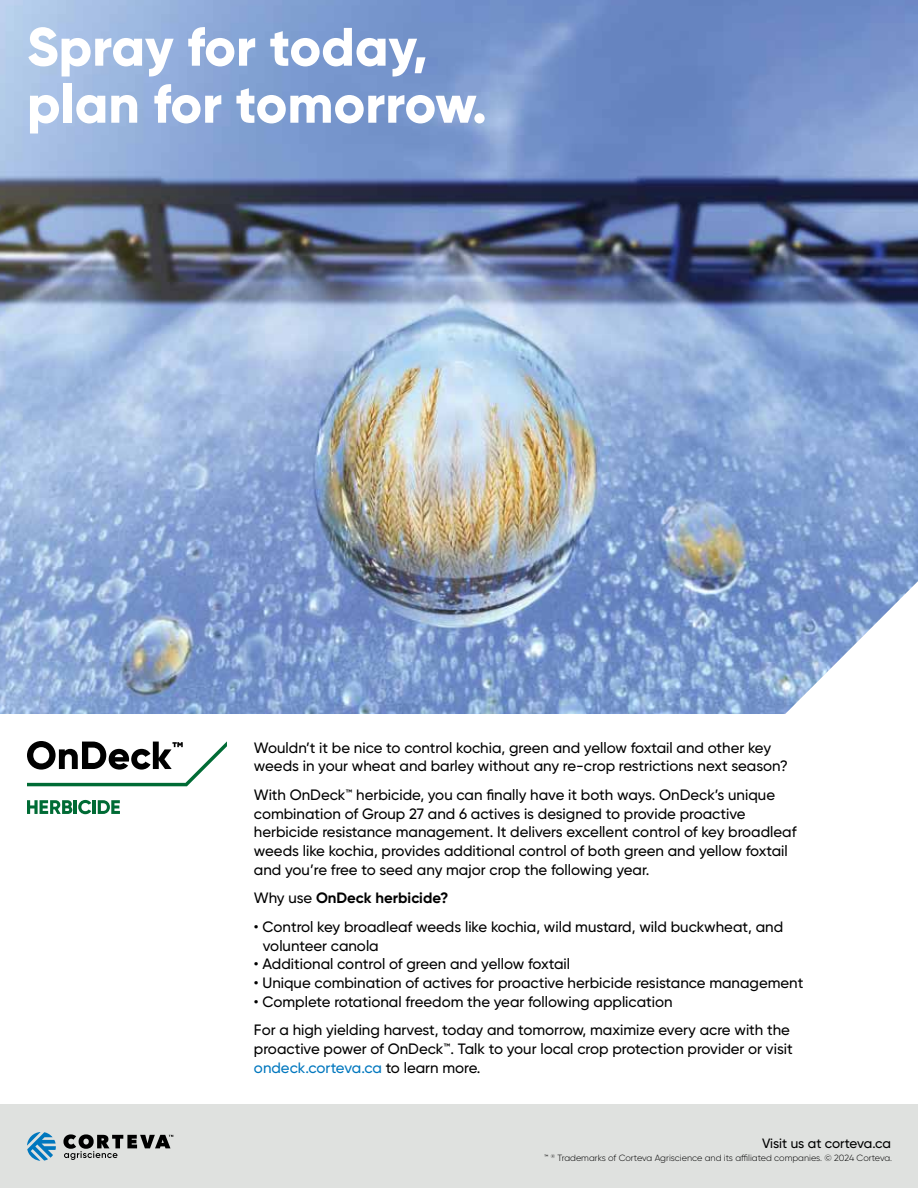
<style>
.page{position:relative;width:918px;height:1188px;background:#fff}
.page>*{position:absolute;margin:0;border:0;box-sizing:border-box;transform-origin:0 0}
.t1{font:800 54px/57px "Gilroy";color:#fff}
.t2{font:500 15px/18.8px "Gilroy";color:#000}
.t3{font:700 15px "Gilroy";color:#000}
.t4{font:500 13.5px "Gilroy";letter-spacing:-.005em;color:#000}
.t5{font:300 9px "Gilroy";color:#000}
.s1{font-weight:500}
.s2{color:#0077be}
</style>
<div class="page">
<img style="left:0;top:0;width:918px;height:714px">
<div style="left:0;top:1105px;width:918px;height:83px;background:#dfe1df"></div>
<svg style="left:27px;top:1132px;width:29px;height:29px"></svg>
<svg style="left:63px;top:1134px;width:110px;height:26px"></svg>
<svg style="left:27px;top:800px;width:45px;height:14px"></svg>
<hr style="left:74px;top:800px;width:3px;height:14px;background:#006b35">
<svg style="left:78px;top:800px;width:13px;height:14px"></svg>
<hr style="left:93px;top:800px;width:3px;height:14px;background:#006b35">
<svg style="left:98px;top:800px;width:22px;height:14px"></svg>
<svg style="left:27px;top:741px;width:200px;height:45px"></svg>
<h1 class="t1" style="left:27px;top:18px;width:462px">Spray for today, plan for tomorrow.</h1>
<p class="t2" style="left:254px;top:738px;width:536px">Wouldn’t it be nice to control kochia, green and yellow foxtail and other key weeds in your wheat and barley without any re-crop restrictions next season?</p>
<p class="t2" style="left:254px;top:785px;width:544px">With OnDeck™ herbicide, you can finally have it both ways. OnDeck’s unique combination of Group 27 and 6 actives is designed to provide proactive herbicide resistance management. It delivers excellent control of key broadleaf weeds like kochia, provides additional control of both green and yellow foxtail and you’re free to seed any major crop the following year.</p>
<p class="t3" style="left:254px;top:889px;width:196px"><span class="s1">Why use</span> OnDeck herbicide?</p>
<p class="t2" style="left:263px;top:917px;width:522px;text-indent:-9px">• Control key broadleaf weeds like kochia, wild mustard, wild buckwheat, and volunteer canola</p>
<p class="t2" style="left:254px;top:955px;width:318px">• Additional control of green and yellow foxtail</p>
<p class="t2" style="left:254px;top:973px;width:551px">• Unique combination of actives for proactive herbicide resistance management</p>
<p class="t2" style="left:254px;top:987px;width:538px;line-height:28.5px">• Complete rotational freedom the year following application<br>For a high yielding harvest, today and tomorrow, maximize every acre with the</p>
<p class="t2" style="left:254px;top:1039px;width:540px">proactive power of OnDeck™. Talk to your local crop protection provider or visit <span class="s2">ondeck.corteva.ca</span> to learn more.</p>
<p class="t4" style="left:762px;top:1135px;width:130px">Visit us at corteva.ca</p>
<p class="t5" style="left:544px;top:1152px;width:349px">™ <sup>®</sup> Trademarks of Corteva Agriscience and its affiliated companies. © 2024 Corteva.</p>
</div>
